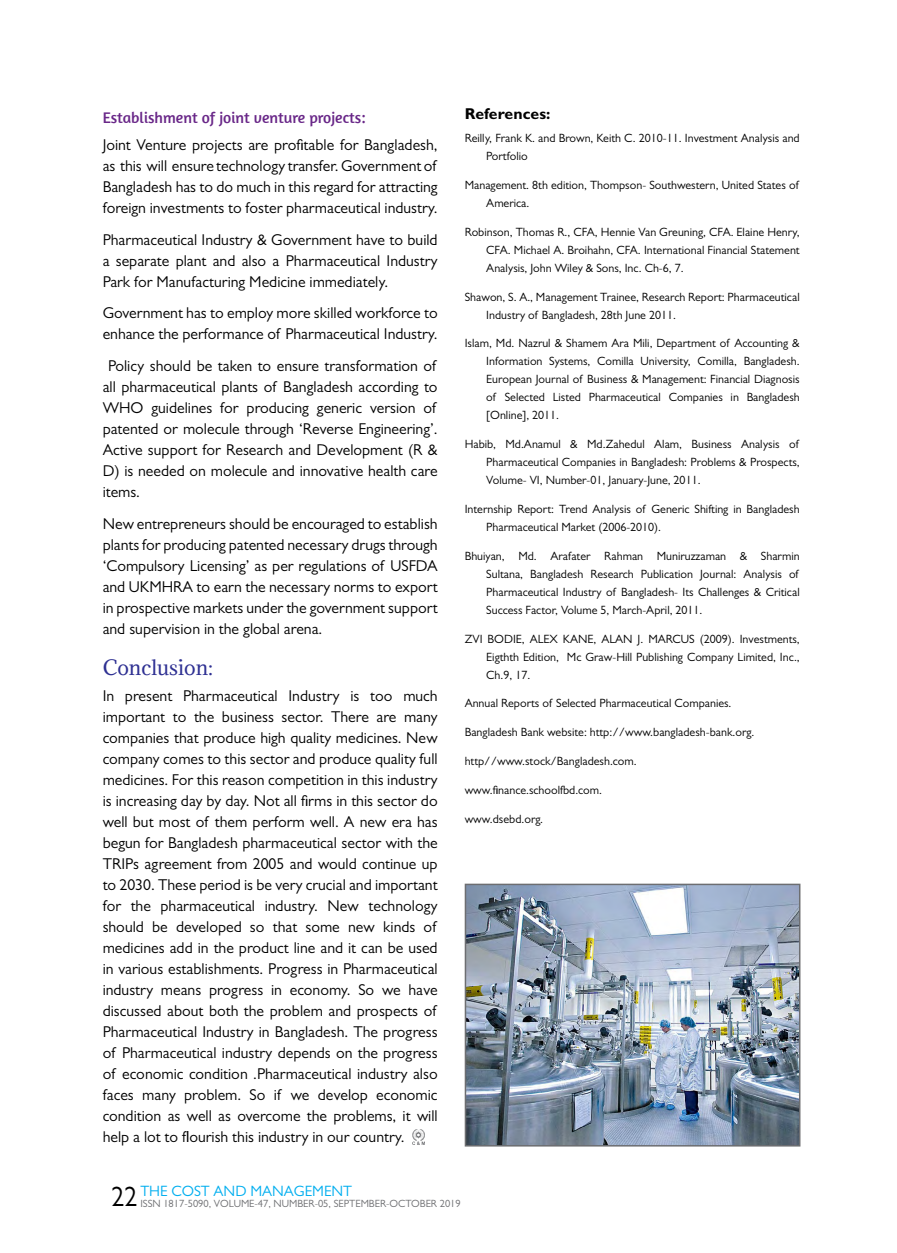
<style>
.page{position:relative;width:897px;height:1253px;background:#fff}
.page>*{position:absolute;margin:0;border:0;box-sizing:border-box;transform-origin:0 0}
.t1{font:19.5px "Adamina";color:#2e3092}
.t2{font:15.75px/21px "Gill Sans";color:#000;text-align:justify}
.t3{font:15.75px "Amaranth";color:#692788}
.t4{font:700 15.75px "Gill Sans";color:#000}
.t5{font:15px "Gill Sans";color:#00aeef}
.t6{font:12px/18px "Gill Sans";color:#000;text-align:justify}
.t7{font:10.5px "Gill Sans";color:#6d6e71}
.s1{font-size:28.2px;color:#000}
</style>
<div class="page">
<svg style="left:412px;top:1129px;width:13px;height:16px"></svg>
<img style="left:467px;top:887px;width:330px;height:256px">
<div style="left:464px;top:884px;width:336px;height:262px;border:2px solid #6d6e71"></div>
<p class="t3" style="left:103px;top:109px;width:265px">Establishment of joint venture projects:</p>
<p class="t2" style="left:103px;top:134px;width:336px">Joint Venture projects are profitable for Bangladesh, as this will ensure technology transfer. Government of Bangladesh has to do much in this regard for attracting foreign investments to foster pharmaceutical industry.</p>
<p class="t2" style="left:103px;top:229px;width:336px">Pharmaceutical Industry &amp; Government have to build a separate plant and also a Pharmaceutical Industry Park for Manufacturing Medicine immediately.</p>
<p class="t2" style="left:103px;top:302px;width:336px">Government has to employ more skilled workforce to enhance the performance of Pharmaceutical Industry.</p>
<p class="t2" style="left:103px;top:355px;width:336px;text-indent:6px">Policy should be taken to ensure transformation of all pharmaceutical plants of Bangladesh according to WHO guidelines for producing generic version of patented or molecule through ‘Reverse Engineering’.<br>Active support for Research and Development (R &amp; D) is needed on molecule and innovative health care items.</p>
<p class="t2" style="left:103px;top:513px;width:336px">New entrepreneurs should be encouraged to establish plants for producing patented necessary drugs through ‘Compulsory Licensing’ as per regulations of USFDA and UKMHRA to earn the necessary norms to export in prospective markets under the government support and supervision in the global arena.</p>
<p class="t1" style="left:103px;top:654px;width:112px">Conclusion:</p>
<p class="t2" style="left:103px;top:685px;width:336px">In present Pharmaceutical Industry is too much important to the business sector. There are many companies that produce high quality medicines. New company comes to this sector and produce quality full medicines. For this reason competition in this industry is increasing day by day. Not all firms in this sector do well but most of them perform well. A new era has begun for Bangladesh pharmaceutical sector with the TRIPs agreement from 2005 and would continue up to 2030. These period is be very crucial and important for the pharmaceutical industry. New technology should be developed so that some new kinds of medicines add in the product line and it can be used in various establishments. Progress in Pharmaceutical industry means progress in economy. So we have discussed about both the problem and prospects of Pharmaceutical Industry in Bangladesh. The progress of Pharmaceutical industry depends on the progress of economic condition .Pharmaceutical industry also faces many problem. So if we develop economic condition as well as overcome the problems, it will help a lot to flourish this industry in our country.</p>
<p class="t4" style="left:464px;top:104px;width:87px">References:</p>
<p class="t6" style="left:486px;top:129px;width:315px;text-indent:-22px">Reilly, Frank K. and Brown, Keith C. 2010-11. Investment Analysis and<br>Portfolio</p>
<p class="t6" style="left:486px;top:176px;width:314px;text-indent:-22px">Management. 8th edition, Thompson- Southwestern, United States of<br>America.</p>
<p class="t6" style="left:486px;top:223px;width:315px;text-indent:-22px">Robinson, Thomas R., CFA, Hennie Van Greuning, CFA. Elaine Henry, CFA. Michael A. Broihahn, CFA. International Financial Statement Analysis, John Wiley &amp; Sons, Inc. Ch-6, 7.</p>
<p class="t6" style="left:486px;top:287px;width:315px;text-indent:-22px">Shawon, S. A., Management Trainee, Research Report: Pharmaceutical<br>Industry of Bangladesh, 28th June 2011.</p>
<p class="t6" style="left:486px;top:334px;width:315px;text-indent:-22px">Islam, Md. Nazrul &amp; Shamem Ara Mili, Department of Accounting &amp; Information Systems, Comilla University, Comilla, Bangladesh.<br>European Journal of Business &amp; Management: Financial Diagnosis of Selected Listed Pharmaceutical Companies in Bangladesh [Online], 2011.</p>
<p class="t6" style="left:486px;top:435px;width:315px;text-indent:-22px">Habib, Md.Anamul &amp; Md.Zahedul Alam, Business Analysis of Pharmaceutical Companies in Bangladesh: Problems &amp; Prospects, Volume- VI, Number-01, January-June, 2011.</p>
<p class="t6" style="left:486px;top:500px;width:315px;text-indent:-22px">Internship Report: Trend Analysis of Generic Shifting in Bangladesh<br>Pharmaceutical Market (2006-2010).</p>
<p class="t6" style="left:486px;top:547px;width:315px;text-indent:-22px">Bhuiyan, Md. Arafater Rahman Muniruzzaman &amp; Sharmin Sultana, Bangladesh Research Publication Journal: Analysis of Pharmaceutical Industry of Bangladesh- Its Challenges &amp; Critical Success Factor, Volume 5, March-April, 2011.</p>
<p class="t6" style="left:486px;top:629px;width:315px;text-indent:-22px">ZVI BODIE, ALEX KANE, ALAN J. MARCUS (2009). Investments, Eigthth Edition, Mc Graw-Hill Publishing Company Limited, Inc., Ch.9, 17.</p>
<p class="t6" style="left:464px;top:694px;width:268px">Annual Reports of Selected Pharmaceutical Companies.</p>
<p class="t6" style="left:464px;top:723px;width:291px">Bangladesh Bank website: http://www.bangladesh-bank.org.</p>
<p class="t6" style="left:464px;top:752px;width:173px">http//www.stock/Bangladesh.com.</p>
<p class="t6" style="left:464px;top:781px;width:139px">www.finance.schoolfbd.com.</p>
<p class="t6" style="left:464px;top:809px;width:80px">www.dsebd.org.</p>
<p class="t5" style="left:111px;top:1182px;width:242px"><span class="s1">22</span> THE COST AND MANAGEMENT</p>
<p class="t7" style="left:140px;top:1197px;width:322px">ISSN 1817-5090, VOLUME-47, NUMBER-05, SEPTEMBER-OCTOBER 2019</p>
</div>
